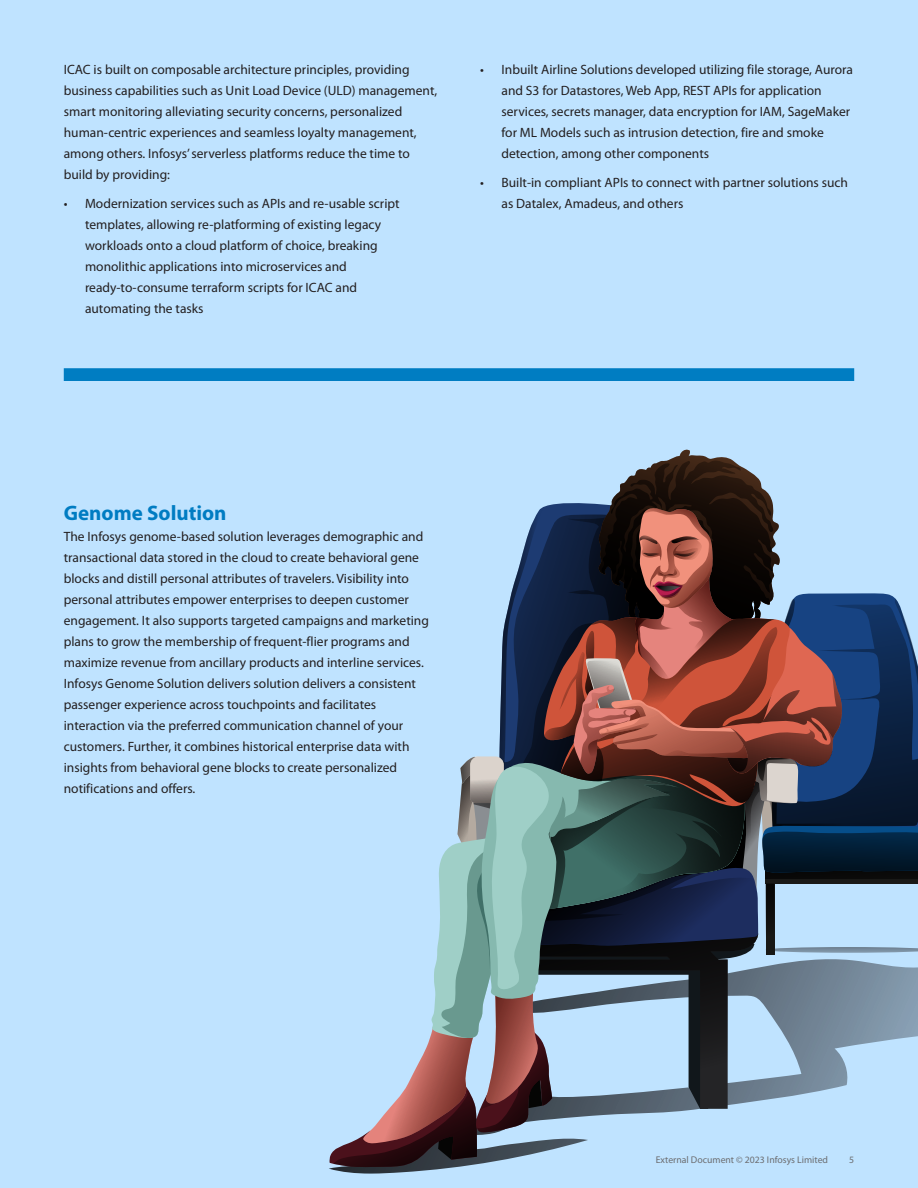
<style>
.page{position:relative;width:918px;height:1188px;background:#bfe3ff}
.page>*{position:absolute;margin:0;border:0;box-sizing:border-box;transform-origin:0 0}
.t1{font:700 21px "Myriad Pro";color:#007cc2}
.t2{font:13.5px/21px "Myriad Pro";color:#231f20}
.t3{font:9.75px "Myriad Pro";color:#6c6d70}
</style>
<div class="page">
<div style="left:64px;top:368px;width:790px;height:13px;background:#007dc2"></div>
<svg style="left:329px;top:1157px;width:127px;height:17px"></svg>
<svg style="left:330px;top:449px;width:588px;height:718px"></svg>
<p class="t2" style="left:64px;top:59px;width:375px">ICAC is built on composable architecture principles, providing business capabilities such as Unit Load Device (ULD) management, smart monitoring alleviating security concerns, personalized human-centric experiences and seamless loyalty management, among others. Infosys’ serverless platforms reduce the time to build by providing:</p>
<p class="t2" style="left:85px;top:193px;width:316px;text-indent:-21px">• Modernization services such as APIs and re-usable script templates, allowing re-platforming of existing legacy workloads onto a cloud platform of choice, breaking monolithic applications into microservices and ready-to-consume terraform scripts for ICAC and automating the tasks</p>
<p class="t2" style="left:502px;top:59px;width:353px;text-indent:-21px">• Inbuilt Airline Solutions developed utilizing file storage, Aurora and S3 for Datastores, Web App, REST APIs for application services, secrets manager, data encryption for IAM, SageMaker for ML Models such as intrusion detection, fire and smoke detection, among other components</p>
<p class="t2" style="left:502px;top:172px;width:348px;text-indent:-21px">• Built-in compliant APIs to connect with partner solutions such as Datalex, Amadeus, and others</p>
<h1 class="t1" style="left:64px;top:499px;width:164px">Genome Solution</h1>
<p class="t2" style="left:64px;top:525px;width:367px">The Infosys genome-based solution leverages demographic and transactional data stored in the cloud to create behavioral gene blocks and distill personal attributes of travelers. Visibility into personal attributes empower enterprises to deepen customer engagement. It also supports targeted campaigns and marketing plans to grow the membership of frequent-flier programs and maximize revenue from ancillary products and interline services.<br>Infosys Genome Solution delivers solution delivers a consistent passenger experience across touchpoints and facilitates interaction via the preferred communication channel of your customers. Further, it combines historical enterprise data with insights from behavioral gene blocks to create personalized notifications and offers.</p>
<p class="t3" style="left:656px;top:1154px;width:174px">External Document © 2023 Infosys Limited</p>
<p class="t3" style="left:849px;top:1154px;width:7px">5</p>
</div>
